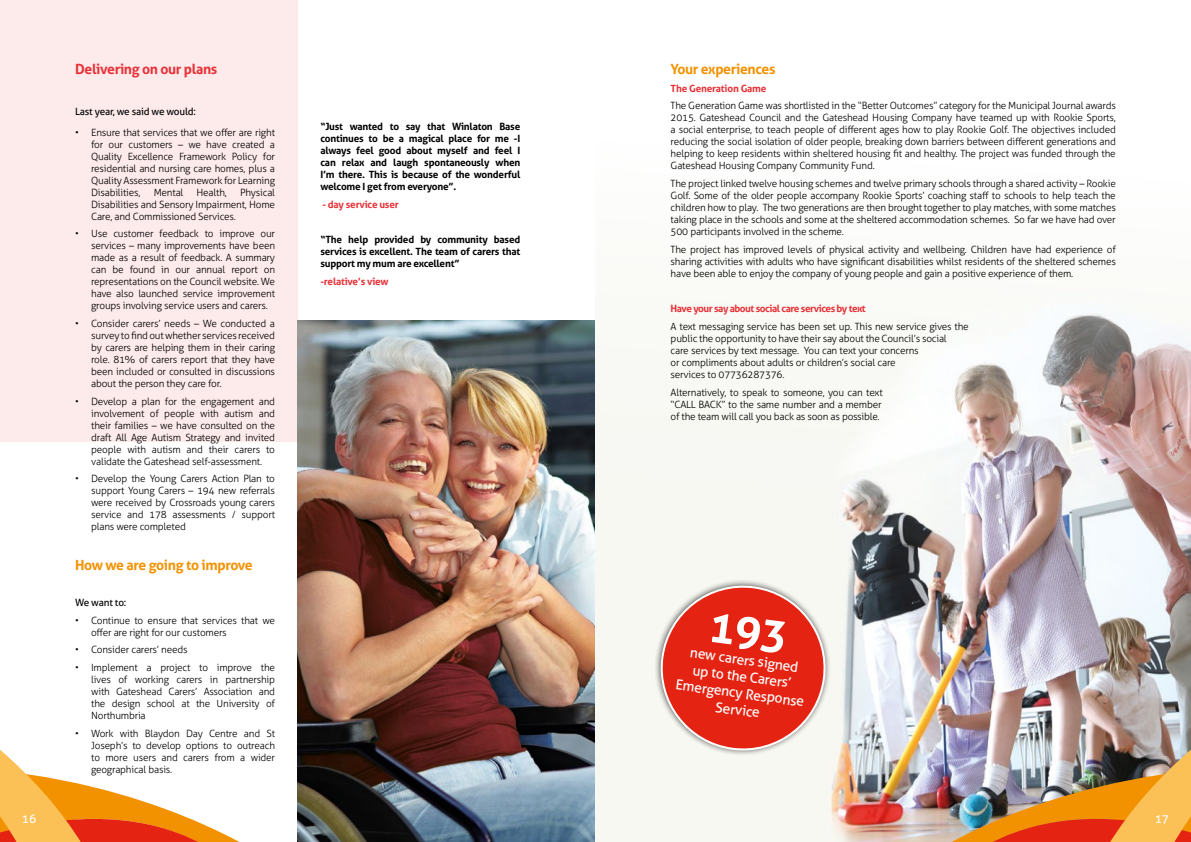
<style>
.page{position:relative;width:1191px;height:842px;background:#fff}
.page>*{position:absolute;margin:0;border:0;box-sizing:border-box;transform-origin:0 0}
.t1{font:14px/16.8px "Aller";color:#fff;text-align:center}
.t2{font:700 14px "Aller";letter-spacing:-.025em;color:#f39200}
.t3{font:700 14px "Aller";letter-spacing:-.025em;color:#e73137}
.t4{font:12px "Aller";color:#fff}
.t5{font:300 10px/12px "Aller";letter-spacing:-.02em;color:#000;text-align:justify}
.t6{font:700 10px/12px "Aller";letter-spacing:-.02em;color:#000;text-align:justify}
.t7{font:700 10px "Aller";letter-spacing:-.035em;color:#e73137}
.t8{font:10px "Aller";letter-spacing:-.02em;color:#000}
</style>
<div class="page">
<img style="left:595px;top:314px;width:596px;height:528px">
<div style="left:0;top:0;width:298px;height:842px;background:#fdeaeb"></div>
<div style="left:0;top:443px;width:298px;height:399px;background:#fff"></div>
<img style="left:922px;top:690px;width:269px;height:152px">
<svg style="left:0;top:750px;width:240px;height:92px"></svg>
<img style="left:298px;top:321px;width:297px;height:521px">
<svg style="left:643px;top:568px;width:200px;height:200px"></svg>
<h1 class="t3" style="left:75px;top:60px;width:144px">Delivering on our plans</h1>
<p class="t8" style="left:75px;top:105px;width:122px">Last year, we said we would:</p>
<p class="t5" style="left:91px;top:126px;width:185px;text-indent:-16px">• Ensure that services that we offer are right for our customers – we have created a Quality Excellence Framework Policy for residential and nursing care homes, plus a Quality Assessment Framework for Learning Disabilities,</p>
<p class="t5" style="left:91px;top:186px;width:185px;text-indent:149px">Physical Disabilities and Sensory Impairment, Home Care, and Commissioned Services.</p>
<p class="t5" style="left:91px;top:228px;width:185px;text-indent:-16px">• Use customer feedback to improve our services – many improvements have been made as a result of feedback. A summary can be found in our annual report on representations on the Council website. We have also launched service improvement groups involving service users and carers.</p>
<p class="t5" style="left:91px;top:317px;width:185px;text-indent:-16px">• Consider carers’ needs – We conducted a survey to find out whether services received by carers are helping them in their caring role. 81% of carers report that they have been included or consulted in discussions about the person they care for.</p>
<p class="t5" style="left:91px;top:395px;width:185px;text-indent:-16px">• Develop a plan for the engagement and involvement of people with autism and their families – we have consulted on the draft All Age Autism Strategy and invited people with autism and their carers to validate the Gateshead self-assessment.</p>
<p class="t5" style="left:91px;top:473px;width:185px;text-indent:-16px">• Develop the Young Carers Action Plan to support Young Carers – 194 new referrals were received by Crossroads young carers service and 178 assessments / support plans were completed</p>
<h1 class="t2" style="left:75px;top:557px;width:179px">How we are going to improve</h1>
<p class="t8" style="left:75px;top:596px;width:53px">We want to:</p>
<p class="t5" style="left:91px;top:614px;width:185px;text-indent:-16px">• Continue to ensure that services that we offer are right for our customers</p>
<p class="t5" style="left:75px;top:644px;width:114px">• Consider carers’ needs</p>
<p class="t5" style="left:91px;top:661px;width:185px;text-indent:-16px">• Implement a project to improve the lives of working carers in partnership with Gateshead Carers’ Association and the design school at the University of Northumbria</p>
<p class="t5" style="left:91px;top:727px;width:185px;text-indent:-16px">• Work with Blaydon Day Centre and St Joseph’s to develop options to outreach to more users and carers from a wider geographical basis.</p>
<p class="t5" style="left:154px;top:186px;width:31px">Mental</p>
<p class="t5" style="left:196px;top:186px;width:32px">Health,</p>
<p class="t6" style="left:320px;top:121px;width:201px">“Just wanted to say that Winlaton Base continues to be a magical place for me -I always feel good about myself and feel I can relax and laugh spontaneously when I’m there. This is because of the wonderful welcome I get from everyone”.</p>
<p class="t7" style="left:322px;top:198px;width:78px">- day service user</p>
<p class="t6" style="left:320px;top:234px;width:201px">“The help provided by community based services is excellent. The team of carers that support my mum are excellent”</p>
<p class="t7" style="left:320px;top:275px;width:70px">-relative’s view</p>
<h1 class="t2" style="left:670px;top:60px;width:106px">Your experiences</h1>
<p class="t7" style="left:670px;top:82px;width:97px">The Generation Game</p>
<p class="t5" style="left:670px;top:100px;width:447px">The Generation Game was shortlisted in the “Better Outcomes” category for the Municipal Journal awards 2015. Gateshead Council and the Gateshead Housing Company have teamed up with Rookie Sports, a social enterprise, to teach people of different ages how to play Rookie Golf. The objectives included reducing the social isolation of older people, breaking down barriers between different generations and helping to keep residents within sheltered housing fit and healthy. The project was funded through the Gateshead Housing Company Community Fund.</p>
<p class="t5" style="left:670px;top:178px;width:447px">The project linked twelve housing schemes and twelve primary schools through a shared activity – Rookie Golf. Some of the older people accompany Rookie Sports’ coaching staff to schools to help teach the children how to play. The two generations are then brought together to play matches, with some matches taking place in the schools and some at the sheltered accommodation schemes. So far we have had over 500 participants involved in the scheme.</p>
<p class="t5" style="left:670px;top:243px;width:447px">The project has improved levels of physical activity and wellbeing. Children have had experience of sharing activities with adults who have significant disabilities whilst residents of the sheltered schemes have been able to enjoy the company of young people and gain a positive experience of them.</p>
<p class="t7" style="left:670px;top:302px;width:197px">Have your say about social care services by text</p>
<p class="t5" style="left:670px;top:320px;width:300px;text-align:left">A text messaging service has been set up. This new service gives the public the opportunity to have their say about the Council’s social<br>care services by text message. You can text your concerns<br>or compliments about adults or children’s social care<br>services to 07736287376.</p>
<p class="t5" style="left:670px;top:386px;width:214px">Alternatively, to speak to someone, you can text “CALL BACK” to the same number and a member of the team will call you back as soon as possible.</p>
<h1 class="t1" style="left:682px;top:642px;width:131px;rotate:8deg">new carers signed<br>up to the Carers’<br>Emergency Response<br>Service</h1>
<p class="t4" style="left:22px;top:812px;width:16px">16</p>
<p class="t4" style="left:1154px;top:812px;width:16px">17</p>
</div>
